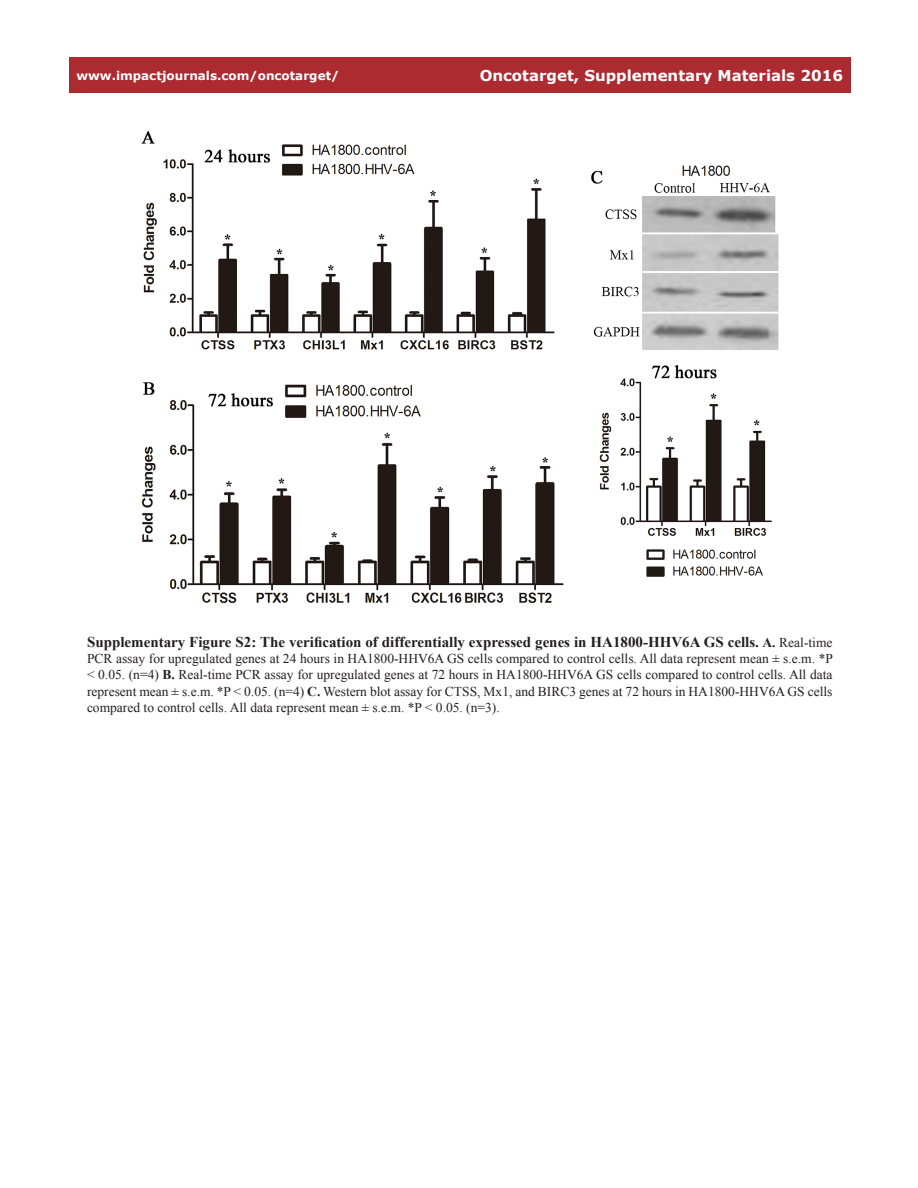
<style>
.page{position:relative;width:918px;height:1188px;background:#fff}
.page>*{position:absolute;margin:0;border:0;box-sizing:border-box;transform-origin:0 0}
.figuretext{font:700 15px "Times New Roman";color:#231f20}
.t1{font:700 15px "Verdana";color:#fff}
.figuretext-2{font:13.5px/16.2px "Times New Roman";color:#231f20;text-align:justify}
.t2{font:700 12px "Verdana";color:#fff}
.s1{font-size:13.5px}
.s2{font-weight:400;font-size:13.5px}
.s3{font-weight:700}
</style>
<div class="page">
<div style="left:69px;top:57px;width:781px;height:36px;background:#ac2b31"></div>
<img style="left:141px;top:131px;width:638px;height:473px">
<p class="t2" style="left:76px;top:67px;width:264px">www.impactjournals.com/oncotarget/</p>
<p class="t1" style="left:480px;top:65px;width:365px">Oncotarget, Supplementary Materials 2016</p>
<p class="figuretext" style="left:87px;top:632px;width:747px">Supplementary Figure S2: The verification of differentially expressed genes in HA1800-HHV6A GS cells. <span class="s1">A.</span> <span class="s2">Real-time</span></p>
<p class="figuretext-2" style="left:87px;top:650px;width:747px">PCR assay for upregulated genes at 24 hours in HA1800-HHV6A GS cells compared to control cells. All data represent mean ± s.e.m. *P &lt; 0.05. (n=4) <span class="s3">B.</span> Real-time PCR assay for upregulated genes at 72 hours in HA1800-HHV6A GS cells compared to control cells. All data represent mean ± s.e.m. *P &lt; 0.05. (n=4) <span class="s3">C.</span> Western blot assay for CTSS, Mx1, and BIRC3 genes at 72 hours in HA1800-HHV6A GS cells compared to control cells. All data represent mean ± s.e.m. *P &lt; 0.05. (n=3).</p>
</div>
